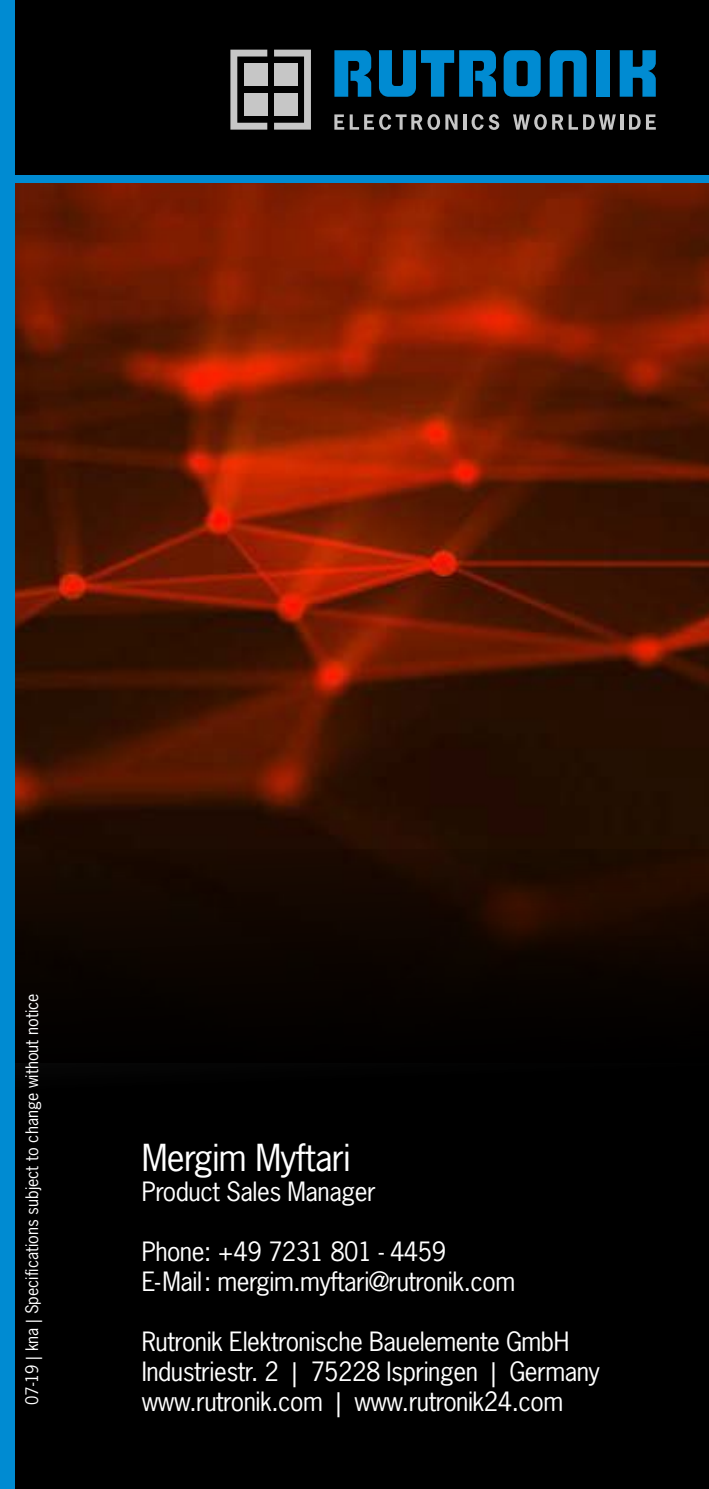
<style>
.page{position:relative;width:709px;height:1489px;background:#fff}
.page>*{position:absolute;margin:0;border:0;box-sizing:border-box;transform-origin:0 0}
.t1{font:35px "News Gothic Std";letter-spacing:-.02em;color:#fff}
.t2{font:25px/30px "News Gothic Std";letter-spacing:-.02em;color:#fff}
.t3{font:16.25px "News Gothic Std";color:#fff}
</style>
<div class="page">
<img style="left:14px;top:182px;width:695px;height:667px">
<div style="left:0;top:0;width:709px;height:177px;background:#000"></div>
<div style="left:0;top:175px;width:709px;height:7px;background:#008bd2"></div>
<svg style="left:503px;top:50px;width:37px;height:47px"></svg>
<div style="left:596px;top:50px;width:14px;height:47px;background:#008bd2"></div>
<svg style="left:619px;top:50px;width:37px;height:47px"></svg>
<svg style="left:334px;top:50px;width:37px;height:47px;background:#006ea6"></svg>
<svg style="left:379px;top:50px;width:117px;height:47px"></svg>
<svg style="left:549px;top:50px;width:37px;height:47px"></svg>
<svg style="left:334px;top:114px;width:10px;height:16px"></svg>
<svg style="left:350px;top:114px;width:107px;height:16px"></svg>
<hr style="left:463px;top:114px;width:3px;height:16px;background:#c6c6c6">
<svg style="left:471px;top:114px;width:28px;height:16px"></svg>
<svg style="left:513px;top:114px;width:103px;height:16px"></svg>
<hr style="left:620px;top:114px;width:3px;height:16px;background:#c6c6c6">
<svg style="left:629px;top:114px;width:11px;height:16px"></svg>
<svg style="left:646px;top:114px;width:10px;height:16px"></svg>
<svg style="left:230px;top:50px;width:37px;height:80px"></svg>
<svg style="left:274px;top:50px;width:37px;height:80px"></svg>
<div style="left:244px;top:63px;width:23px;height:23px;background:#c6c6c6"></div>
<div style="left:274px;top:63px;width:23px;height:23px;background:#c6c6c6"></div>
<div style="left:274px;top:93px;width:23px;height:23px;background:#c6c6c6"></div>
<div style="left:244px;top:93px;width:23px;height:23px;background:#c6c6c6"></div>
<svg style="left:14px;top:849px;width:695px;height:639px;background:#050200"></svg>
<div style="left:0;top:0;width:14px;height:1488px;background:#008bd2"></div>
<p class="t3" style="left:22px;top:1404px;width:413px;rotate:-90deg">07-19 | kna | Specifications subject to change without notice</p>
<h1 class="t1" style="left:142px;top:1134px;width:210px">Mergim Myftari</h1>
<p class="t2" style="left:142px;top:1175px;width:235px">Product Sales Manager</p>
<p class="t2" style="left:142px;top:1235px;width:375px">Phone: +49 7231 801 - 4459<br>E-Mail: mergim.myftari@rutronik.com</p>
<p class="t2" style="left:142px;top:1325px;width:459px">Rutronik Elektronische Bauelemente GmbH<br>Industriestr. 2 | 75228 Ispringen | Germany www.rutronik.com | www.rutronik24.com</p>
</div>
